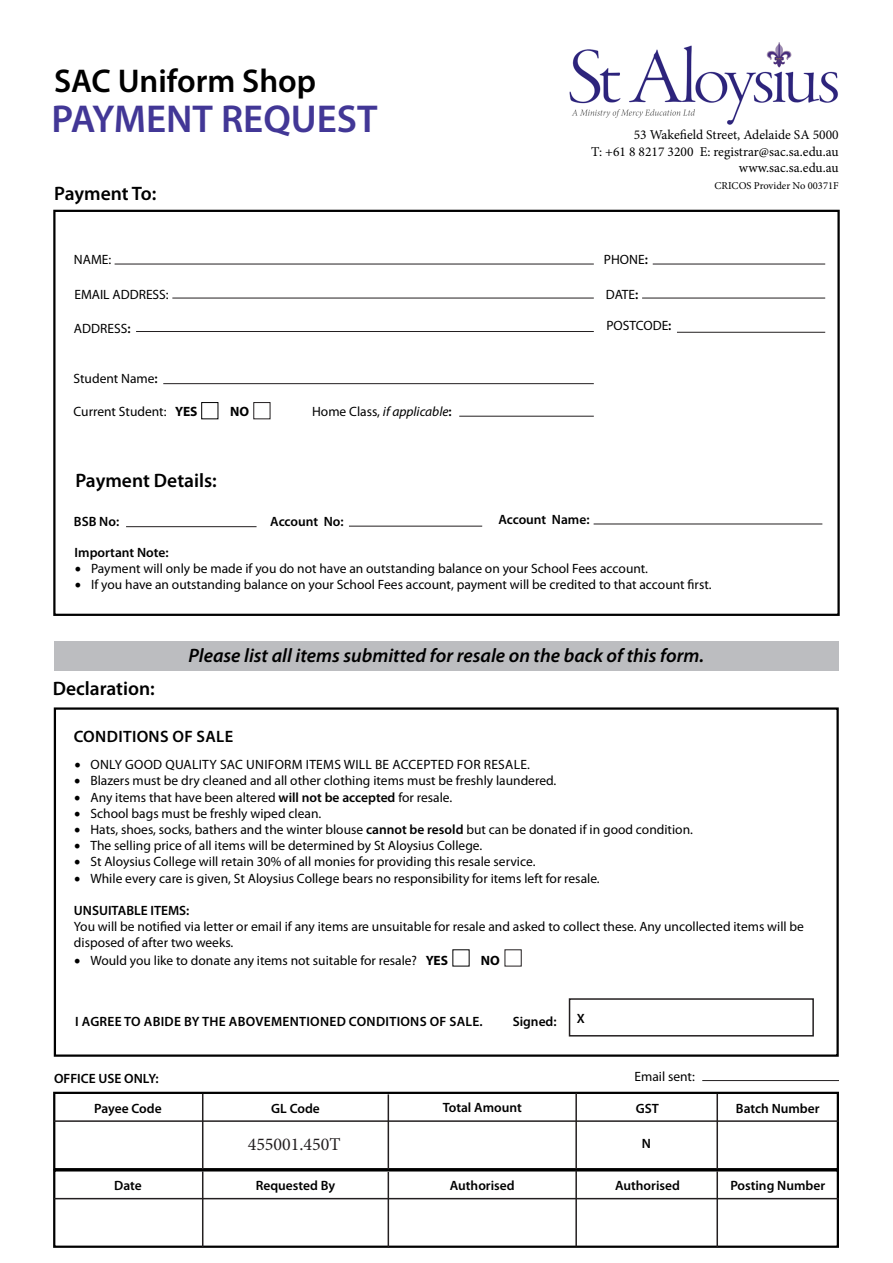
<style>
.page{position:relative;width:893px;height:1263px;background:#fff}
.page>*{position:absolute;margin:0;border:0;box-sizing:border-box;transform-origin:0 0}
.t1{font:600 39px "Myriad Pro";color:#423796}
.t2{font:600 33px "Myriad Pro";color:#000}
.t3{font:italic 600 19.5px "Myriad Pro";color:#000}
.t4{font:600 19.5px "Myriad Pro";color:#000}
.t5{font:18px "Minion Pro";color:#231f20}
.t6{font:600 16.5px "Myriad Pro";letter-spacing:.02em;color:#000}
.t7{font:13.5px/16.2px "Myriad Pro";color:#000}
.t8{font:600 13.5px "Myriad Pro";color:#000}
.t9{font:13.5px "Minion Pro";color:#000}
.t10{font:13.5px "Myriad Pro";letter-spacing:.02em;color:#000}
.t11{font:600 13.5px "Myriad Pro";letter-spacing:.02em;color:#000}
.t12{font:italic 13.5px "Myriad Pro";color:#000}
.t13{font:700 13.5px "Myriad Pro";color:#000}
.t14{font:10.5px "Minion Pro";color:#000}
.s1{font-weight:600}
.s2{font-weight:700}
.s3{font-style:normal}
.s4{font-weight:600;font-style:normal}
.s5{font-family:"Minion Pro";font-size:18px}
</style>
<div class="page">
<img style="left:569px;top:42px;width:269px;height:83px">
<div style="left:54px;top:641px;width:785px;height:30px;background:#bcbdc0"></div>
<div style="left:53px;top:210px;width:787px;height:406px;background:#fff;border:2px solid #000"></div>
<hr style="left:115px;top:264px;width:479px;height:1px;background:#231f20">
<hr style="left:653px;top:264px;width:172px;height:1px;background:#231f20">
<hr style="left:642px;top:298px;width:183px;height:1px;background:#231f20">
<hr style="left:172px;top:298px;width:422px;height:1px;background:#231f20">
<hr style="left:136px;top:331px;width:458px;height:1px;background:#231f20">
<hr style="left:163px;top:383px;width:431px;height:1px;background:#231f20">
<div style="left:54px;top:707px;width:785px;height:350px;background:#fff;border:2px solid #000"></div>
<div style="left:569px;top:998px;width:245px;height:38px;border:2px solid #231f20"></div>
<hr style="left:126px;top:526px;width:131px;height:1px;background:#231f20">
<hr style="left:349px;top:526px;width:133px;height:1px;background:#231f20">
<hr style="left:594px;top:524px;width:228px;height:1px;background:#231f20">
<div style="left:53px;top:1092px;width:786px;height:78px;background:#fff;border:2px solid #000"></div>
<hr style="left:54px;top:1120px;width:785px;height:2px;background:#231f20">
<hr style="left:202px;top:1094px;width:1px;height:76px;background:#231f20">
<hr style="left:388px;top:1094px;width:1px;height:76px;background:#231f20">
<hr style="left:575px;top:1093px;width:2px;height:76px;background:#231f20">
<hr style="left:716px;top:1094px;width:2px;height:76px;background:#231f20">
<hr style="left:702px;top:1080px;width:137px;height:1px;background:#231f20">
<div style="left:53px;top:1169px;width:786px;height:79px;background:#fff;border:2px solid #000"></div>
<hr style="left:54px;top:1198px;width:785px;height:1px;background:#231f20">
<hr style="left:202px;top:1171px;width:1px;height:76px;background:#231f20">
<hr style="left:388px;top:1172px;width:1px;height:76px;background:#231f20">
<hr style="left:575px;top:1170px;width:2px;height:76px;background:#231f20">
<hr style="left:716px;top:1171px;width:2px;height:76px;background:#231f20">
<hr style="left:677px;top:332px;width:148px;height:1px;background:#231f20">
<div style="left:201px;top:402px;width:17px;height:17px;border:1px solid #000"></div>
<div style="left:253px;top:402px;width:17px;height:17px;border:1px solid #231f20"></div>
<hr style="left:459px;top:416px;width:135px;height:1px;background:#231f20">
<p class="t2" style="left:54px;top:59px;width:264px">SAC Uniform Shop</p>
<p class="t1" style="left:52px;top:94px;width:327px">PAYMENT REQUEST</p>
<p class="t4" style="left:54px;top:181px;width:104px">Payment To:</p>
<p class="t9" style="left:634px;top:126px;width:206px">53 Wakefield Street, Adelaide SA 5000</p>
<p class="t9" style="left:591px;top:142px;width:249px">T: +61 8 8217 3200 E: registrar@sac.sa.edu.au</p>
<p class="t9" style="left:739px;top:159px;width:101px">www.sac.sa.edu.au</p>
<p class="t14" style="left:715px;top:178px;width:126px">CRICOS Provider No 00371F</p>
<p class="t7" style="left:74px;top:251px;width:39px">NAME:</p>
<p class="t7" style="left:604px;top:251px;width:45px">PHONE<span class="s1">:</span></p>
<p class="t7" style="left:74px;top:286px;width:96px">EMAIL ADDRESS:</p>
<p class="t7" style="left:606px;top:286px;width:34px">DATE<span class="s1">:</span></p>
<p class="t7" style="left:74px;top:320px;width:58px">ADDRESS<span class="s1">:</span></p>
<p class="t7" style="left:74px;top:370px;width:86px">Student Name<span class="s1">:</span></p>
<p class="t7" style="left:606px;top:317px;width:67px">POSTCODE<span class="s1">:</span></p>
<p class="t7" style="left:74px;top:403px;width:125px">Current Student: <span class="s2">YES</span></p>
<p class="t13" style="left:230px;top:402px;width:20px">NO</p>
<p class="t12" style="left:312px;top:403px;width:141px"><span class="s3">Home Class,</span> if applicable<span class="s4">:</span></p>
<p class="t4" style="left:75px;top:468px;width:143px">Payment Details:</p>
<p class="t8" style="left:74px;top:513px;width:47px">BSB No:</p>
<p class="t8" style="left:270px;top:513px;width:75px">Account No:</p>
<p class="t8" style="left:498px;top:511px;width:93px">Account Name:</p>
<p class="t8" style="left:75px;top:544px;width:96px">Important Note:</p>
<p class="t7" style="left:75px;top:560px;width:575px"><span class="s5">•</span> Payment will only be made if you do not have an outstanding balance on your School Fees account.</p>
<p class="t7" style="left:75px;top:576px;width:638px"><span class="s5">•</span> If you have an outstanding balance on your School Fees account, payment will be credited to that account first.</p>
<p class="t4" style="left:53px;top:676px;width:104px">Declaration:</p>
<p class="t3" style="left:188px;top:643px;width:517px">Please list all items submitted for resale on the back of this form.</p>
<p class="t6" style="left:74px;top:726px;width:161px">CONDITIONS OF SALE</p>
<p class="t10" style="left:74px;top:756px;width:457px"><span class="s5">•</span> ONLY GOOD QUALITY SAC UNIFORM ITEMS WILL BE ACCEPTED FOR RESALE.</p>
<p class="t7" style="left:74px;top:773px;width:484px"><span class="s5">•</span> Blazers must be dry cleaned and all other clothing items must be freshly laundered.</p>
<p class="t7" style="left:74px;top:789px;width:380px"><span class="s5">•</span> Any items that have been altered <span class="s1">will not be accepted</span> for resale.</p>
<p class="t7" style="left:74px;top:805px;width:249px"><span class="s5">•</span> School bags must be freshly wiped clean.</p>
<p class="t7" style="left:74px;top:821px;width:620px"><span class="s5">•</span> Hats, shoes, socks, bathers and the winter blouse <span class="s1">cannot be resold</span> but can be donated if in good condition.</p>
<p class="t7" style="left:74px;top:837px;width:410px"><span class="s5">•</span> The selling price of all items will be determined by St Aloysius College.</p>
<p class="t7" style="left:74px;top:854px;width:463px"><span class="s5">•</span> St Aloysius College will retain 30% of all monies for providing this resale service.</p>
<p class="t7" style="left:74px;top:870px;width:527px"><span class="s5">•</span> While every care is given, St Aloysius College bears no responsibility for items left for resale.</p>
<p class="t7" style="left:74px;top:902px;width:732px"><span class="s1">UNSUITABLE ITEMS:<br></span>You will be notified via letter or email if any items are unsuitable for resale and asked to collect these. Any uncollected items will be disposed of after two weeks.</p>
<p class="t7" style="left:74px;top:952px;width:376px"><span class="s5">•</span> Would you like to donate any items not suitable for resale? <span class="s2">YES</span></p>
<p class="t13" style="left:481px;top:952px;width:20px">NO</p>
<p class="t11" style="left:75px;top:1013px;width:409px">I AGREE TO ABIDE BY THE ABOVEMENTIONED CONDITIONS OF SALE.</p>
<p class="t8" style="left:513px;top:1013px;width:45px">Signed:</p>
<p class="t8" style="left:577px;top:1010px;width:10px">X</p>
<p class="t8" style="left:54px;top:1069px;width:106px">OFFICE USE ONLY:</p>
<p class="t7" style="left:634px;top:1068px;width:62px">Email sent:</p>
<p class="t8" style="left:94px;top:1099px;width:69px">Payee Code</p>
<p class="t8" style="left:443px;top:1099px;width:81px">Total Amount</p>
<p class="t8" style="left:271px;top:1099px;width:50px">GL Code</p>
<p class="t8" style="left:736px;top:1099px;width:85px">Batch Number</p>
<p class="t8" style="left:636px;top:1099px;width:25px">GST</p>
<p class="t8" style="left:642px;top:1135px;width:11px">N</p>
<p class="t5" style="left:248px;top:1132px;width:94px">455001.450T</p>
<p class="t8" style="left:114px;top:1177px;width:29px">Date</p>
<p class="t8" style="left:450px;top:1176px;width:66px">Authorised</p>
<p class="t8" style="left:615px;top:1177px;width:66px">Authorised</p>
<p class="t8" style="left:256px;top:1177px;width:81px">Requested By</p>
<p class="t8" style="left:730px;top:1177px;width:96px">Posting Number</p>
</div>
